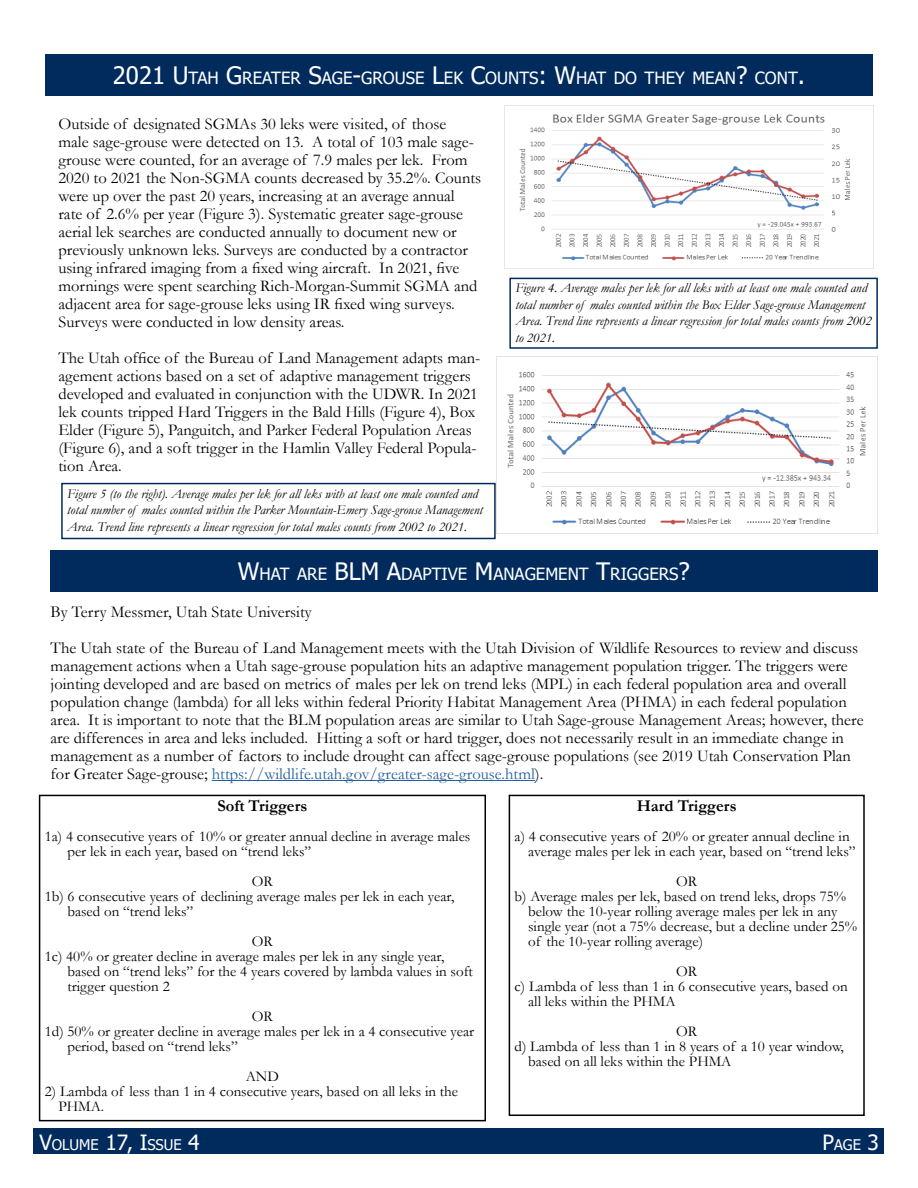
<style>
.page{position:relative;width:918px;height:1188px;background:#fff}
.page>*{position:absolute;margin:0;border:0;box-sizing:border-box;transform-origin:0 0}
.t1{font:16.8px "Tahoma";color:#fff}
.t2{font:16.5px/18px "Garamond";color:#000}
.t3{font:700 16.5px "Garamond";color:#000}
.t4{font:15px/15px "Garamond";color:#000}
.t5{font:14.7px "Tahoma";color:#fff}
.t6{font:italic 13.5px/16.5px "Garamond";color:#000}
.s1{font-size:24px}
.s2{color:#215e9e}
.s3{font-size:21px}
</style>
<div class="page">
<div style="left:34px;top:1129px;width:850px;height:25px;background:#002b5c"></div>
<div style="left:45px;top:54px;width:828px;height:41px;background:#002b5c"></div>
<hr style="left:212px;top:780px;width:323px;height:1px;background:#215e9e">
<div style="left:50px;top:550px;width:828px;height:41px;background:#002b5c"></div>
<img style="left:504px;top:105px;width:369px;height:163px">
<div style="left:509px;top:278px;width:369px;height:71px;border:2px solid #002b5c"></div>
<img style="left:507px;top:372px;width:359px;height:153px">
<div style="left:61px;top:483px;width:435px;height:56px;border:2px solid #002b5c"></div>
<div style="left:39px;top:795px;width:447px;height:326px;border:2px solid #000"></div>
<div style="left:509px;top:795px;width:356px;height:321px;border:2px solid #000"></div>
<p class="t1" style="left:113px;top:67px;width:694px"><span class="s1">2021 U</span>TAH <span class="s1">G</span>REATER <span class="s1">S</span>AGE<span class="s1">-</span>GROUSE <span class="s1">L</span>EK <span class="s1">C</span>OUNTS<span class="s1">: W</span>HAT DO THEY MEAN<span class="s1">?</span> CONT<span class="s1">.</span></p>
<p class="t2" style="left:58px;top:114px;width:424px">Outside of designated SGMAs 30 leks were visited, of those<br>male sage-grouse were detected on 13. A total of 103 male sage&shy;grouse were counted, for an average of 7.9 males per lek. From 2020 to 2021 the Non-SGMA counts decreased by 35.2%. Counts were up over the past 20 years, increasing at an average annual rate of 2.6% per year (Figure 3). Systematic greater sage-grouse aerial lek searches are conducted annually to document new or previously unknown leks. Surveys are conducted by a contractor using infrared imaging from a fixed wing aircraft. In 2021, five mornings were spent searching Rich-Morgan-Summit SGMA and adjacent area for sage-grouse leks using IR fixed wing surveys.<br>Surveys were conducted in low density areas.</p>
<p class="t2" style="left:58px;top:348px;width:423px">The Utah office of the Bureau of Land Management adapts man&shy;agement actions based on a set of adaptive management triggers developed and evaluated in conjunction with the UDWR. In 2021 lek counts tripped Hard Triggers in the Bald Hills (Figure 4), Box Elder (Figure 5), Panguitch, and Parker Federal Population Areas (Figure 6), and a soft trigger in the Hamlin Valley Federal Popula&shy;tion Area.</p>
<p class="t6" style="left:67px;top:485px;width:417px">Figure 5 (to the right). Average males per lek for all leks with at least one male counted and total number of males counted within the Parker Mountain-Emery Sage-grouse Management<br>Area. Trend line represents a linear regression for total males counts from 2002 to 2021.</p>
<p class="t6" style="left:515px;top:280px;width:358px">Figure 4. Average males per lek for all leks with at least one male counted and total number of males counted within the Box Elder Sage-grouse Management Area. Trend line represents a linear regression for total males counts from 2002 to 2021.</p>
<p class="t1" style="left:238px;top:562px;width:454px"><span class="s1">W</span>HAT ARE <span class="s1">BLM A</span>DAPTIVE <span class="s1">M</span>ANAGEMENT <span class="s1">T</span>RIGG ERS<span class="s1">?</span></p>
<p class="t2" style="left:51px;top:594px;width:809px;line-height:36px">By Terry Messmer, Utah State University<br>The Utah state of the Bureau of Land Management meets with the Utah Division of Wildlife Resources to review and discuss</p>
<p class="t2" style="left:51px;top:657px;width:814px">management actions when a Utah sage-grouse population hits an adaptive management population trigger. The triggers were jointing developed and are based on metrics of males per lek on trend leks (MPL) in each federal population area and overall population change (lambda) for all leks within federal Priority Habitat Management Area (PHMA) in each federal population area. It is important to note that the BLM population areas are similar to Utah Sage-grouse Management Areas; however, there are differences in area and leks included. Hitting a soft or hard trigger, does not necessarily result in an immediate change in management as a number of factors to include drought can affect sage-grouse populations (see 2019 Utah Conservation Plan for Greater Sage-grouse; <span class="s2">https://wildlife.utah.gov/greater-sage-grouse.html</span>).</p>
<p class="t3" style="left:217px;top:795px;width:92px">Soft Triggers</p>
<p class="t4" style="left:67px;top:829px;width:405px;text-indent:-23px">1a) 4 consecutive years of 10% or greater annual decline in average males per lek in each year, based on “trend leks”</p>
<p class="t4" style="left:252px;top:874px;width:23px">OR</p>
<p class="t4" style="left:45px;top:889px;width:411px">1b) 6 consecutive years of declining average males per lek in each year,</p>
<p class="t4" style="left:67px;top:904px;width:127px">based on “trend leks”</p>
<p class="t4" style="left:252px;top:934px;width:23px">OR</p>
<p class="t4" style="left:45px;top:949px;width:401px">1c) 40% or greater decline in average males per lek in any single year,</p>
<p class="t4" style="left:67px;top:964px;width:407px">based on “trend leks” for the 4 years covered by lambda values in soft</p>
<p class="t4" style="left:67px;top:979px;width:104px">trigger question 2</p>
<p class="t4" style="left:252px;top:1009px;width:23px">OR</p>
<p class="t4" style="left:45px;top:1024px;width:431px">1d) 50% or greater decline in average males per lek in a 4 consecutive year</p>
<p class="t4" style="left:67px;top:1039px;width:172px">period, based on “trend leks”</p>
<p class="t4" style="left:246px;top:1069px;width:35px">AND</p>
<p class="t4" style="left:58px;top:1084px;width:401px;text-indent:-14px">2) Lambda of less than 1 in 4 consecutive years, based on all leks in the<br>PHMA.</p>
<p class="t3" style="left:637px;top:795px;width:101px">Hard Triggers</p>
<p class="t4" style="left:528px;top:829px;width:329px;text-indent:-14px">a) 4 consecutive years of 20% or greater annual decline in average males per lek in each year, based on “trend leks”</p>
<p class="t4" style="left:676px;top:874px;width:23px">OR</p>
<p class="t4" style="left:515px;top:889px;width:333px">b) Average males per lek, based on trend leks, drops 75%</p>
<p class="t4" style="left:528px;top:904px;width:311px">below the 10-year rolling average males per lek in any</p>
<p class="t4" style="left:528px;top:919px;width:331px">single year (not a 75% decrease, but a decline under 25%</p>
<p class="t4" style="left:528px;top:934px;width:176px">of the 10-year rolling average)</p>
<p class="t4" style="left:676px;top:964px;width:23px">OR</p>
<p class="t4" style="left:515px;top:979px;width:335px">c) Lambda of less than 1 in 6 consecutive years, based on</p>
<p class="t4" style="left:528px;top:994px;width:149px">all leks within the PHMA</p>
<p class="t4" style="left:676px;top:1024px;width:23px">OR</p>
<p class="t4" style="left:515px;top:1039px;width:331px">d) Lambda of less than 1 in 8 years of a 10 year window,</p>
<p class="t4" style="left:528px;top:1054px;width:205px">based on all leks within the PHMA</p>
<p class="t5" style="left:39px;top:1134px;width:162px"><span class="s3">V</span>OLUME <span class="s3">17, I</span>SSUE <span class="s3">4</span></p>
<p class="t5" style="left:823px;top:1134px;width:58px"><span class="s3">P</span>AGE <span class="s3">3</span></p>
</div>
